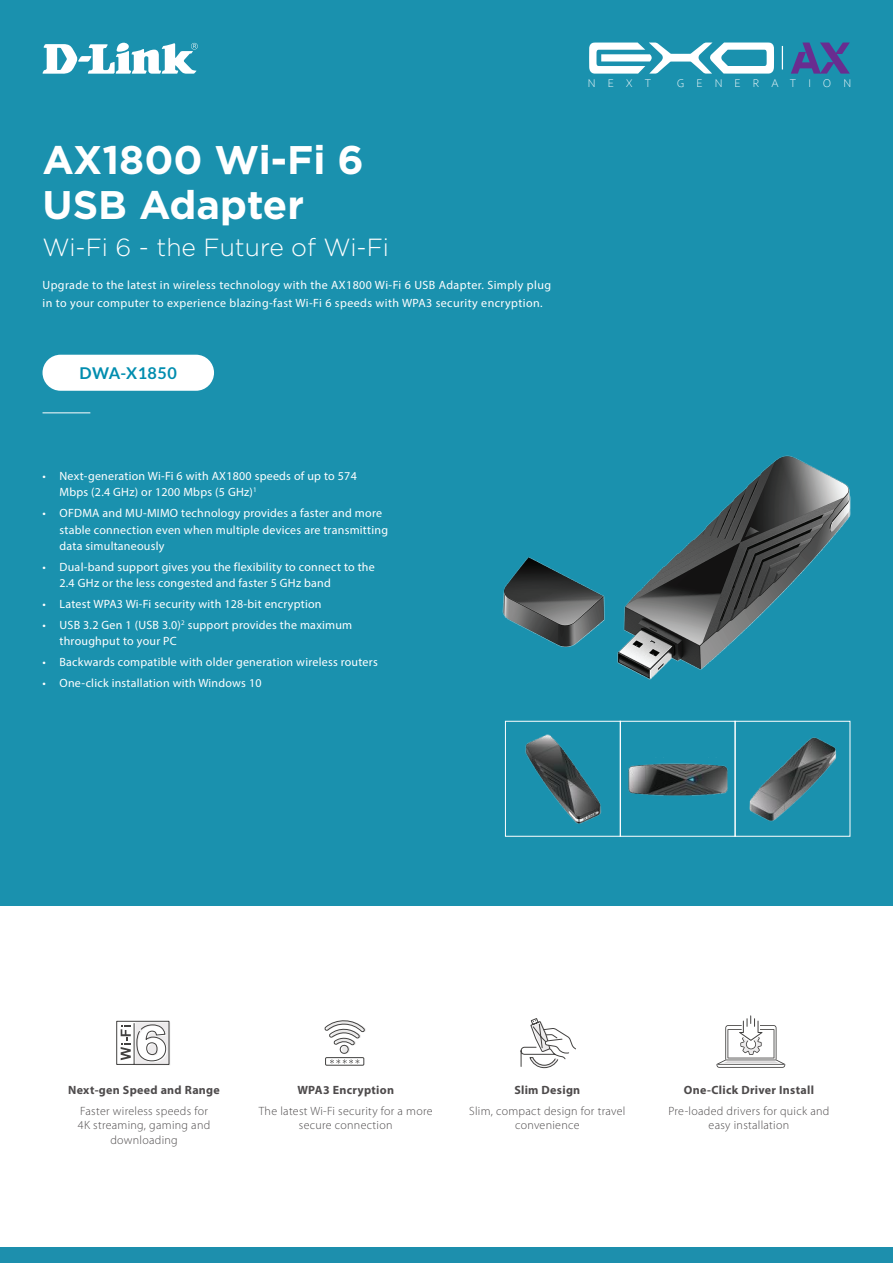
<style>
.page{position:relative;width:893px;height:1263px;background:#fff}
.page>*{position:absolute;margin:0;border:0;box-sizing:border-box;transform-origin:0 0}
.t1{font:700 39.9px/44.4px "Gotham";color:#fff}
.t2{font:300 24.75px "Gotham";color:#fff}
.t3{font:700 16.35px "Lato";letter-spacing:.03em;color:#008daf}
.t4{font:12px/16.5px "Myriad Pro";letter-spacing:.02em;color:#fff}
.t5{font:300 12px/14.4px "Myriad Pro";letter-spacing:.025em;color:#4e4b4c;text-align:center}
.t6{font:700 12px "Myriad Pro";letter-spacing:.025em;color:#4e4b4c}
.t7{font:300 11.7px "Corbel";letter-spacing:1.03em;color:#fff}
</style>
<div class="page">
<div style="left:0;top:0;width:893px;height:906px;background:#1a91ae"></div>
<svg style="left:42px;top:42px;width:156px;height:32px"></svg>
<hr style="left:43px;top:412px;width:47px;height:1px;background:#fff">
<div style="left:43px;top:355px;width:171px;height:36px;background:#fff;border-radius:18px"></div>
<div style="left:0;top:1248px;width:893px;height:15px;background:#1d8fad"></div>
<svg style="left:589px;top:43px;width:185px;height:31px"></svg>
<svg style="left:791px;top:43px;width:59px;height:31px"></svg>
<svg style="left:782px;top:46px;width:1px;height:24px"></svg>
<img style="left:502px;top:455px;width:349px;height:225px">
<img style="left:525px;top:734px;width:77px;height:90px">
<div style="left:505px;top:721px;width:116px;height:116px;border:1px solid #fff"></div>
<img style="left:628px;top:763px;width:100px;height:33px">
<div style="left:620px;top:721px;width:116px;height:116px;border:1px solid #fff"></div>
<img style="left:749px;top:737px;width:88px;height:85px">
<div style="left:734px;top:721px;width:116px;height:116px;border:1px solid #fff"></div>
<svg style="left:116px;top:1020px;width:54px;height:45px"></svg>
<svg style="left:324px;top:1020px;width:42px;height:46px"></svg>
<svg style="left:520px;top:1018px;width:56px;height:50px"></svg>
<svg style="left:716px;top:1015px;width:69px;height:53px"></svg>
<h1 class="t1" style="left:43px;top:138px;width:323px">AX1800 Wi-Fi 6<br>USB Adapter</h1>
<h2 class="t2" style="left:43px;top:232px;width:348px">Wi-Fi 6 - the Future of Wi-Fi</h2>
<p class="t4" style="left:43px;top:276px;width:510px;line-height:18px">Upgrade to the latest in wireless technology with the AX1800 Wi-Fi 6 USB Adapter. Simply plug in to your computer to experience blazing-fast Wi-Fi 6 speeds with WPA3 security encryption.</p>
<h3 class="t3" style="left:80px;top:363px;width:99px">DWA-X1850</h3>
<p class="t4" style="left:60px;top:467px;width:299px;text-indent:-17px">• Next-generation Wi-Fi 6 with AX1800 speeds of up to 574<br>Mbps (2.4 GHz) or 1200 Mbps (5 GHz)<sup>1</sup></p>
<p class="t4" style="left:60px;top:504px;width:330px;text-indent:-17px">• OFDMA and MU-MIMO technology provides a faster and more stable connection even when multiple devices are transmitting data simultaneously</p>
<p class="t4" style="left:60px;top:558px;width:317px;text-indent:-17px">• Dual-band support gives you the flexibility to connect to the<br>2.4 GHz or the less congested and faster 5 GHz band</p>
<p class="t4" style="left:43px;top:595px;width:281px">• Latest WPA3 Wi-Fi security with 128-bit encryption</p>
<p class="t4" style="left:60px;top:616px;width:294px;text-indent:-17px">• USB 3.2 Gen 1 (USB 3.0)<sup>2</sup> support provides the maximum throughput to your PC</p>
<p class="t4" style="left:43px;top:653px;width:337px">• Backwards compatible with older generation wireless routers</p>
<p class="t4" style="left:43px;top:674px;width:221px">• One-click installation with Windows 10</p>
<p class="t7" style="left:588px;top:76px;width:65px">NEXT</p>
<p class="t7" style="left:677px;top:76px;width:176px">GENERATION</p>
<p class="t6" style="left:68px;top:1082px;width:153px">Next-gen Speed and Range</p>
<p class="t6" style="left:297px;top:1082px;width:98px">WPA3 Encryption</p>
<p class="t6" style="left:514px;top:1082px;width:67px">Slim Design</p>
<p class="t6" style="left:684px;top:1082px;width:132px">One-Click Driver Install</p>
<p class="t5" style="left:78px;top:1104px;width:134px">Faster wireless speeds for<br>4K streaming, gaming and downloading</p>
<p class="t5" style="left:259px;top:1104px;width:175px">The latest Wi-Fi security for a more secure connection</p>
<p class="t5" style="left:469px;top:1104px;width:158px">Slim, compact design for travel convenience</p>
<p class="t5" style="left:668px;top:1104px;width:162px">Pre-loaded drivers for quick and easy installation</p>
</div>
